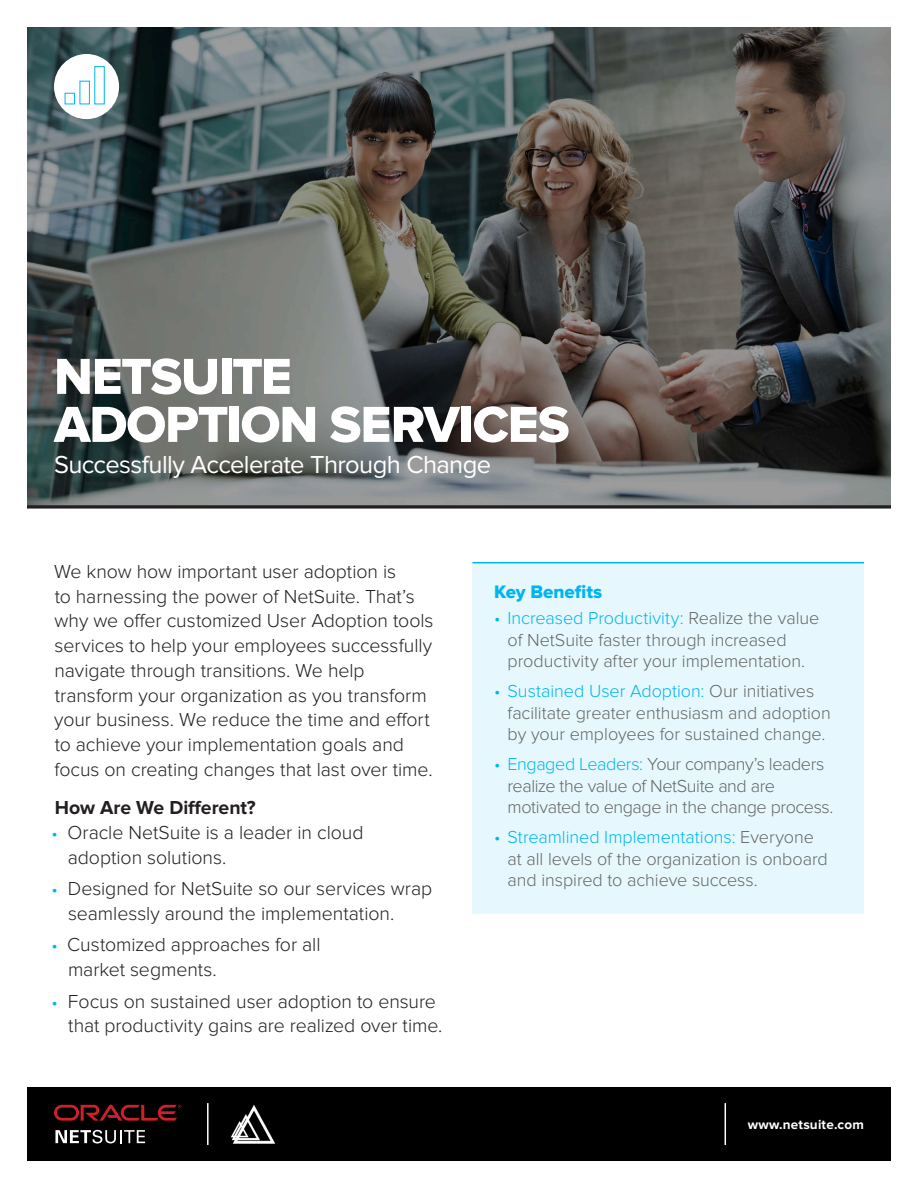
<style>
.page{position:relative;width:918px;height:1188px;background:#fff}
.page>*{position:absolute;margin:0;border:0;box-sizing:border-box;transform-origin:0 0}
.H1-sub_2016{font:52.5px/48px "Proxima Nova Extrabld";letter-spacing:-.025em;color:#fff}
.H1-sub_2016-2{font:25.5px "Proxima Nova";letter-spacing:-.025em;color:#fff}
.Main_Body_2016{font:300 19.5px/24.8px "Proxima Nova";letter-spacing:-.005em;color:#231f20}
.H2_Main_Body_Header{font:700 19.5px "Proxima Nova";letter-spacing:-.005em;color:#231f20}
.H3_sidebar_blue_head{font:18.75px "Proxima Nova Extrabld";color:#00b5ef}
.t1{font:300 18px/21.6px "Proxima Nova";letter-spacing:-.005em;color:#666}
.t2{font:300 18px/21.6px "Proxima Nova";letter-spacing:-.025em;color:#666}
.t3{font:700 13.5px "Proxima Nova";letter-spacing:.015em;color:#fff}
.s1{font-size:18px;color:#00b5ef}
.s2{color:#00b5ef}
</style>
<div class="page">
<div style="left:27px;top:1087px;width:864px;height:74px;background:#000"></div>
<hr style="left:725px;top:1103px;width:1px;height:42px;background:#fff">
<svg style="left:54px;top:1105px;width:127px;height:16px"></svg>
<svg style="left:55px;top:1130px;width:90px;height:13px"></svg>
<img style="left:231px;top:1105px;width:44px;height:38px">
<hr style="left:207px;top:1103px;width:2px;height:42px;background:#fff">
<svg style="left:27px;top:27px;width:864px;height:478px;background:#595c5a"></svg>
<hr style="left:27px;top:505px;width:864px;height:3px;background:#231f20">
<div style="left:472px;top:562px;width:392px;height:352px;background:#e6f8fd"></div>
<hr style="left:472px;top:562px;width:392px;height:1px;background:#00b5ef">
<div style="left:54px;top:54px;width:65px;height:65px;background:#fff;border-radius:50%"></div>
<div style="left:65px;top:93px;width:10px;height:11px;border:1px solid #00b5ef"></div>
<div style="left:79px;top:81px;width:11px;height:23px;border:1px solid #00b5ef"></div>
<div style="left:94px;top:66px;width:11px;height:38px;border:1px solid #00b5ef"></div>
<p class="H1-sub_2016" style="left:54px;top:354px;width:517px">NETSUITE<br>ADOPTION SERVICES</p>
<p class="H1-sub_2016-2" style="left:54px;top:453px;width:439px">Successfully Accelerate Through Change</p>
<p class="Main_Body_2016" style="left:54px;top:559px;width:381px">We know how important user adoption is<br>to harnessing the power of NetSuite. That’s why we offer customized User Adoption tools services to help your employees successfully navigate through transitions. We help transform your organization as you transform your business. We reduce the time and effort to achieve your implementation goals and focus on creating changes that last over time.</p>
<p class="H2_Main_Body_Header" style="left:55px;top:796px;width:202px">How Are We Different?</p>
<p class="Main_Body_2016" style="left:68px;top:820px;width:297px;text-indent:-16px"><span class="s1">•</span> Oracle NetSuite is a leader in cloud adoption solutions.</p>
<p class="Main_Body_2016" style="left:68px;top:877px;width:366px;text-indent:-16px"><span class="s1">•</span> Designed for NetSuite so our services wrap seamlessly around the implementation.</p>
<p class="Main_Body_2016" style="left:68px;top:933px;width:254px;text-indent:-16px"><span class="s1">•</span> Customized approaches for all market segments.</p>
<p class="Main_Body_2016" style="left:68px;top:989px;width:376px;text-indent:-17px"><span class="s1">•</span> Focus on sustained user adoption to ensure that productivity gains are realized over time.</p>
<p class="H3_sidebar_blue_head" style="left:494px;top:581px;width:110px">Key Benefits</p>
<p class="t1" style="left:508px;top:608px;width:313px;text-indent:-14px"><span class="s2">• Increased Productivity:</span> Realize the value of NetSuite faster through increased productivity after your implementation.</p>
<p class="t1" style="left:508px;top:681px;width:325px;text-indent:-14px"><span class="s2">• Sustained User Adoption:</span> Our initiatives facilitate greater enthusiasm and adoption by your employees for sustained change.</p>
<p class="t2" style="left:508px;top:753px;width:327px;text-indent:-14px"><span class="s2">• Engaged Leaders:</span> Your company’s leaders realize the value of NetSuite and are motivated to engage in the change process.</p>
<p class="t1" style="left:508px;top:826px;width:322px;text-indent:-14px"><span class="s2">• Streamlined Implementations:</span> Everyone at all levels of the organization is onboard and inspired to achieve success.</p>
<p class="t3" style="left:748px;top:1117px;width:118px">www.netsuite.com</p>
</div>
